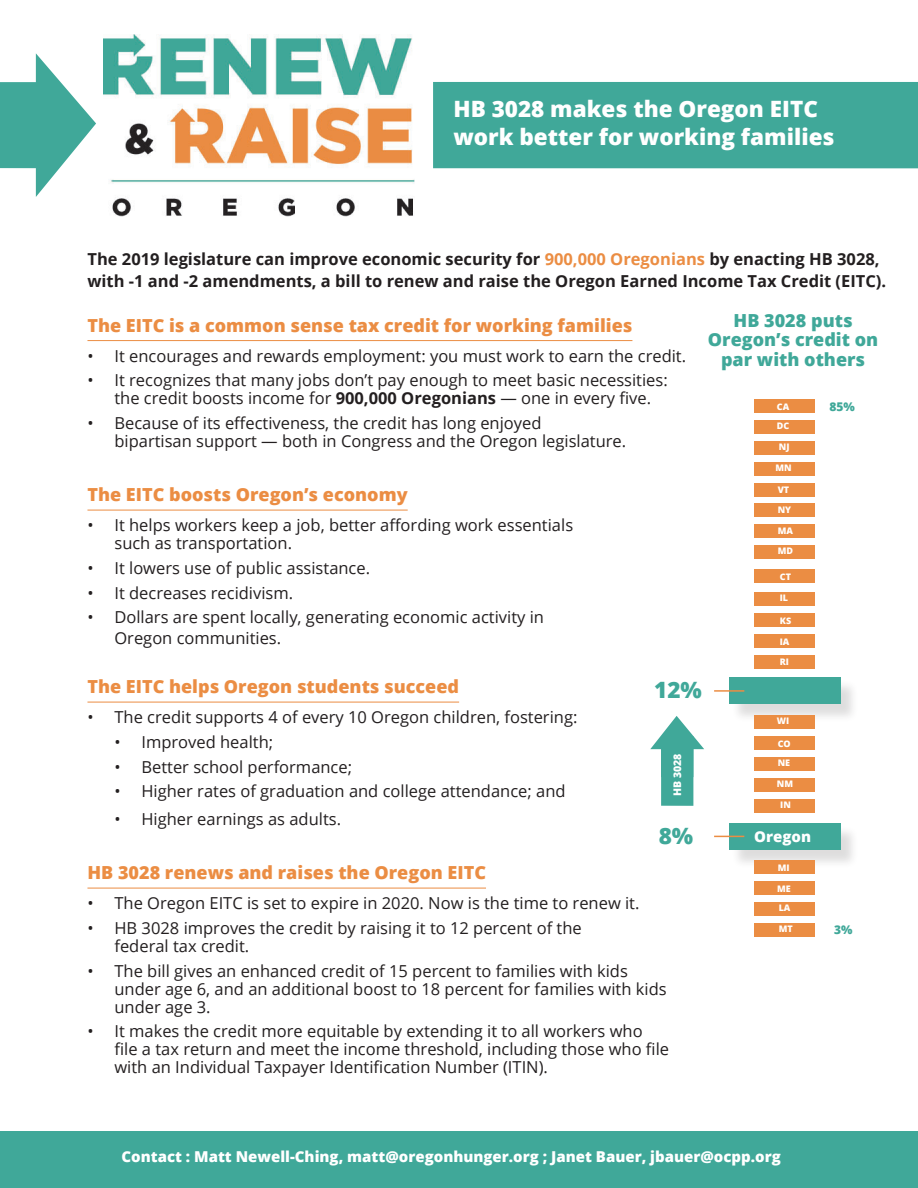
<style>
.page{position:relative;width:918px;height:1188px;background:#fff}
.page>*{position:absolute;margin:0;border:0;box-sizing:border-box;transform-origin:0 0}
.t1{font:800 22.5px/28.5px "Open Sans";color:#fff}
.t2{font:800 22.5px "Open Sans";color:#40a899}
.t3{font:800 18px "Open Sans";color:#eb8d43}
.t4{font:800 18px/19.5px "Open Sans";color:#40a899;text-align:center}
.t5{font:16.5px/18px "Open Sans";color:#231f20}
.t6{font:700 16.5px/22.5px "Open Sans";color:#231f20}
.t7{font:800 15px "Open Sans";color:#fff}
.t8{font:800 12px "Open Sans";color:#40a899}
.t9{font:800 10.5px "Open Sans";color:#fff}
.t10{font:800 9px/19.4px "Open Sans";color:#fff}
.s1{color:#eb8d43}
.s2{font-weight:700}
</style>
<div class="page">
<div style="left:0;top:1132px;width:918px;height:56px;background:#40a899"></div>
<img style="left:103px;top:35px;width:311px;height:182px">
<svg style="left:36px;top:53px;width:60px;height:144px"></svg>
<div style="left:0;top:82px;width:41px;height:86px;background:#40a899"></div>
<div style="left:433px;top:82px;width:485px;height:86px;background:#40a899"></div>
<hr style="left:87px;top:340px;width:545px;height:1px;background:#eb8d43">
<hr style="left:87px;top:510px;width:321px;height:1px;background:#eb8d43">
<hr style="left:87px;top:702px;width:372px;height:1px;background:#eb8d43">
<hr style="left:87px;top:888px;width:399px;height:1px;background:#eb8d43">
<div style="left:731px;top:825px;width:128px;height:44px;background:#231f20;opacity:.15"></div>
<div style="left:729px;top:823px;width:111px;height:27px;background:#40a899"></div>
<div style="left:731px;top:680px;width:128px;height:43px;background:#231f20;opacity:.15"></div>
<div style="left:729px;top:677px;width:111px;height:27px;background:#40a899"></div>
<div style="left:754px;top:861px;width:61px;height:13px;background:#eb8d43"></div>
<div style="left:754px;top:757px;width:61px;height:13px;background:#eb8d43"></div>
<div style="left:754px;top:504px;width:61px;height:13px;background:#eb8d43"></div>
<div style="left:754px;top:655px;width:61px;height:13px;background:#eb8d43"></div>
<div style="left:754px;top:441px;width:61px;height:13px;background:#eb8d43"></div>
<div style="left:754px;top:592px;width:61px;height:14px;background:#eb8d43"></div>
<div style="left:754px;top:882px;width:61px;height:13px;background:#eb8d43"></div>
<div style="left:754px;top:778px;width:61px;height:13px;background:#eb8d43"></div>
<div style="left:754px;top:525px;width:61px;height:13px;background:#eb8d43"></div>
<div style="left:754px;top:716px;width:61px;height:13px;background:#eb8d43"></div>
<div style="left:754px;top:462px;width:61px;height:13px;background:#eb8d43"></div>
<div style="left:754px;top:613px;width:61px;height:13px;background:#eb8d43"></div>
<div style="left:754px;top:400px;width:61px;height:13px;background:#eb8d43"></div>
<div style="left:754px;top:902px;width:61px;height:14px;background:#eb8d43"></div>
<div style="left:754px;top:923px;width:61px;height:13px;background:#eb8d43"></div>
<div style="left:754px;top:799px;width:61px;height:13px;background:#eb8d43"></div>
<div style="left:754px;top:546px;width:61px;height:13px;background:#eb8d43"></div>
<div style="left:754px;top:570px;width:61px;height:13px;background:#eb8d43"></div>
<div style="left:754px;top:736px;width:61px;height:14px;background:#eb8d43"></div>
<div style="left:754px;top:483px;width:61px;height:13px;background:#eb8d43"></div>
<div style="left:754px;top:634px;width:61px;height:13px;background:#eb8d43"></div>
<div style="left:754px;top:420px;width:61px;height:14px;background:#eb8d43"></div>
<div style="left:661px;top:736px;width:32px;height:70px;background:#40a899"></div>
<svg style="left:650px;top:716px;width:54px;height:33px"></svg>
<div style="left:661px;top:747px;width:32px;height:30px;background:#40a899"></div>
<hr style="left:714px;top:690px;width:30px;height:2px;background:#eb8d43">
<hr style="left:714px;top:836px;width:30px;height:1px;background:#eb8d43">
<h1 class="t1" style="left:453px;top:93px;width:383px">HB 3028 makes the Oregon EITC work better for working families</h1>
<p class="t6" style="left:87px;top:247px;width:800px">The 2019 legislature can improve economic security for <span class="s1">900,000 Oregonians</span> by enacting HB 3028, with -1 and -2 amendments, a bill to renew and raise the Oregon Earned Income Tax Credit (EITC).</p>
<p class="t3" style="left:87px;top:311px;width:546px">The EITC is a common sense tax credit for working families</p>
<p class="t5" style="left:87px;top:346px;width:600px">• It encourages and rewards employment: you must work to earn the credit.</p>
<p class="t5" style="left:114px;top:371px;width:555px;text-indent:-27px">• It recognizes that many jobs don’t pay enough to meet basic necessities: the credit boosts income for <span class="s2">900,000 Oregonians</span> — one in every five.</p>
<p class="t5" style="left:114px;top:414px;width:513px;text-indent:-27px">• Because of its effectiveness, the credit has long enjoyed<br>bipartisan support — both in Congress and the Oregon legislature.</p>
<p class="t3" style="left:87px;top:481px;width:322px">The EITC boosts Oregon’s economy</p>
<p class="t5" style="left:114px;top:516px;width:460px;text-indent:-27px">• It helps workers keep a job, better affording work essentials such as transportation.</p>
<p class="t5" style="left:87px;top:558px;width:284px">• It lowers use of public assistance.</p>
<p class="t5" style="left:87px;top:583px;width:207px">• It decreases recidivism.</p>
<p class="t5" style="left:114px;top:606px;width:431px;line-height:21px;text-indent:-27px">• Dollars are spent locally, generating economic activity in<br>Oregon communities.</p>
<p class="t3" style="left:87px;top:673px;width:373px">The EITC helps Oregon students succeed</p>
<p class="t5" style="left:87px;top:708px;width:491px">• The credit supports 4 of every 10 Oregon children, fostering:</p>
<p class="t5" style="left:114px;top:732px;width:160px">• Improved health;</p>
<p class="t5" style="left:114px;top:757px;width:239px">• Better school performance;</p>
<p class="t5" style="left:114px;top:782px;width:453px">• Higher rates of graduation and college attendance; and</p>
<p class="t5" style="left:114px;top:810px;width:228px">• Higher earnings as adults.</p>
<p class="t3" style="left:87px;top:859px;width:400px">HB 3028 renews and raises the Oregon EITC</p>
<p class="t5" style="left:87px;top:894px;width:554px">• The Oregon EITC is set to expire in 2020. Now is the time to renew it.</p>
<p class="t5" style="left:114px;top:918px;width:469px;text-indent:-27px">• HB 3028 improves the credit by raising it to 12 percent of the federal tax credit.</p>
<p class="t5" style="left:114px;top:961px;width:554px;text-indent:-27px">• The bill gives an enhanced credit of 15 percent to families with kids under age 6, and an additional boost to 18 percent for families with kids under age 3.</p>
<p class="t5" style="left:114px;top:1022px;width:556px;text-indent:-27px">• It makes the credit more equitable by extending it to all workers who file a tax return and meet the income threshold, including those who file with an Individual Taxpayer Identification Number (ITIN).</p>
<p class="t4" style="left:708px;top:310px;width:172px">HB 3028 puts<br>Oregon’s credit on par with others</p>
<p class="t8" style="left:829px;top:397px;width:27px">85%</p>
<p class="t10" style="left:777px;top:397px;width:14px">CA<br>DC</p>
<p class="t10" style="left:779px;top:437px;width:12px">NJ</p>
<p class="t10" style="left:776px;top:458px;width:18px">MN</p>
<p class="t10" style="left:778px;top:480px;width:15px">VT<br>NY</p>
<p class="t10" style="left:778px;top:520px;width:17px">MA</p>
<p class="t10" style="left:778px;top:541px;width:17px">MD</p>
<p class="t10" style="left:780px;top:566px;width:13px">CT</p>
<p class="t10" style="left:780px;top:588px;width:10px">IL</p>
<p class="t10" style="left:780px;top:610px;width:13px">KS</p>
<p class="t10" style="left:780px;top:631px;width:11px">IA</p>
<p class="t10" style="left:780px;top:652px;width:11px">RI</p>
<h1 class="t2" style="left:654px;top:673px;width:49px">12%</h1>
<p class="t10" style="left:777px;top:711px;width:14px">WI</p>
<p class="t10" style="left:778px;top:733px;width:15px">CO<br>NE</p>
<p class="t10" style="left:777px;top:774px;width:18px">NM</p>
<p class="t10" style="left:780px;top:794px;width:12px">IN</p>
<p class="t9" style="left:669px;top:796px;width:44px;rotate:-90deg">HB 3028</p>
<h1 class="t2" style="left:659px;top:818px;width:36px">8%</h1>
<p class="t7" style="left:754px;top:825px;width:58px">Oregon</p>
<p class="t10" style="left:778px;top:858px;width:13px">MI</p>
<p class="t10" style="left:777px;top:878px;width:15px">ME<br>LA</p>
<p class="t10" style="left:779px;top:919px;width:16px">MT</p>
<p class="t8" style="left:834px;top:921px;width:20px">3%</p>
<p class="t7" style="left:122px;top:1145px;width:661px">Contact : Matt Newell-Ching, matt@oregonhunger.org ; Janet Bauer, jbauer@ocpp.org</p>
</div>
